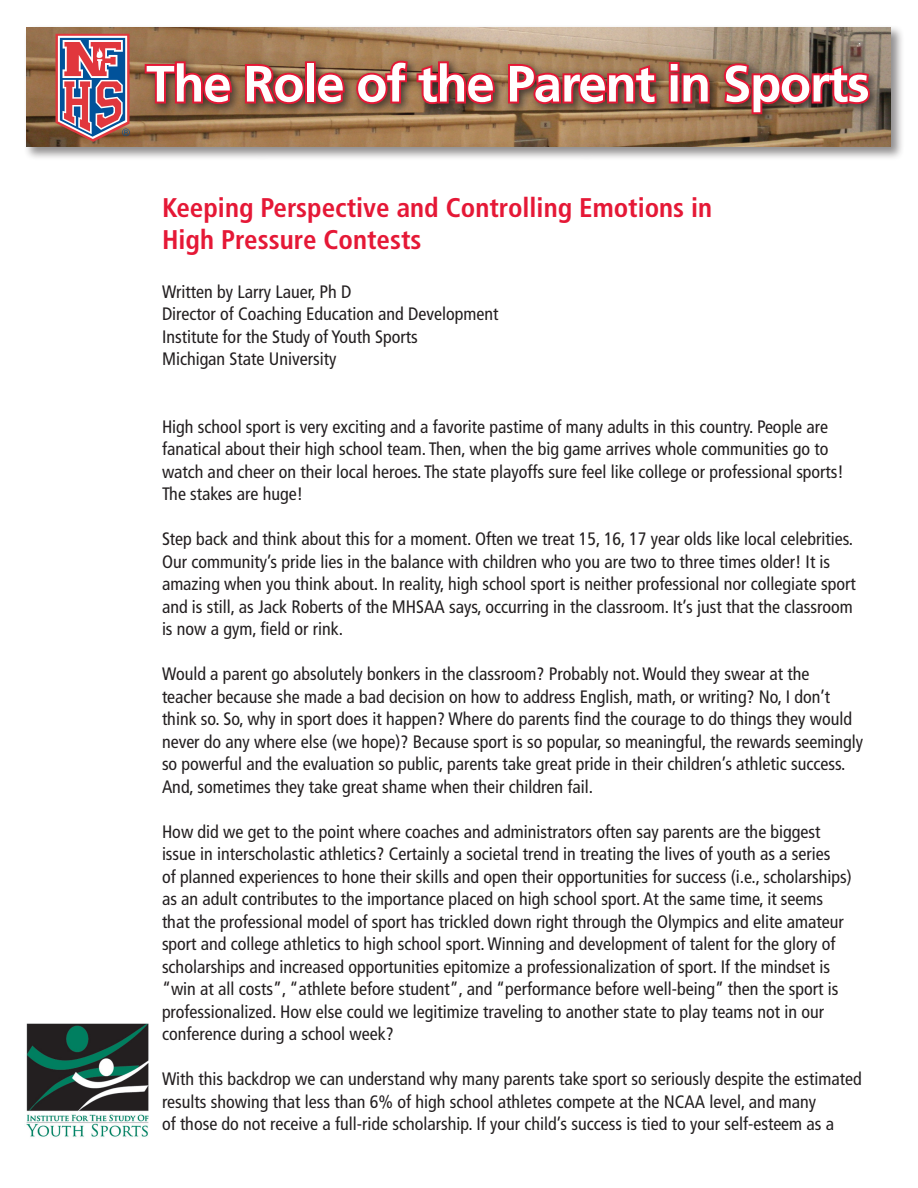
<style>
.page{position:relative;width:918px;height:1188px;background:#fff}
.page>*{position:absolute;margin:0;border:0;box-sizing:border-box;transform-origin:0 0}
.t1{font:700 51px "Frutiger";letter-spacing:-.025em;color:#fff}
.t2{font:700 condensed 27px/32.4px "Frutiger";color:#e51836}
.t3{font:condensed 18px/22.5px "Frutiger";color:#231f20}
</style>
<div class="page">
<div style="left:23px;top:24px;width:881px;height:137px;background:#231f20;opacity:.5"></div>
<img style="left:26px;top:27px;width:865px;height:120px">
<div style="left:140px;top:56px;width:741px;height:69px;background:#231f20;opacity:.75"></div>
<svg style="left:143px;top:59px;width:91px;height:47px;background:#a6423d"></svg>
<svg style="left:243px;top:62px;width:64px;height:45px;background:#a63c3b"></svg>
<div style="left:305px;top:61px;width:11px;height:43px;border:4px solid #e51836"></div>
<svg style="left:314px;top:71px;width:33px;height:35px"></svg>
<svg style="left:354px;top:59px;width:143px;height:47px;background:#a74540"></svg>
<svg style="left:506px;top:62px;width:153px;height:44px;background:#ad4240"></svg>
<svg style="left:667px;top:60px;width:45px;height:45px;background:#a53b3a"></svg>
<svg style="left:722px;top:61px;width:150px;height:55px;background:#984342"></svg>
<svg style="left:55px;top:34px;width:75px;height:108px;background:#a37183"></svg>
<img style="left:26px;top:1023px;width:123px;height:114px">
<h1 class="t1" style="left:146px;top:54px;width:725px">The Role of the Parent in Sports</h1>
<h2 class="t2" style="left:162px;top:191px;width:552px">Keeping Perspective and Controlling Emotions in<br>High Pressure Contests</h2>
<p class="t3" style="left:162px;top:281px;width:338px">Written by Larry Lauer, Ph D<br>Director of Coaching Education and Development Institute for the Study of Youth Sports<br>Michigan State University</p>
<p class="t3" style="left:162px;top:416px;width:683px">High school sport is very exciting and a favorite pastime of many adults in this country. People are fanatical about their high school team. Then, when the big game arrives whole communities go to watch and cheer on their local heroes. The state playoffs sure feel like college or professional sports!<br>The stakes are huge!</p>
<p class="t3" style="left:162px;top:528px;width:695px">Step back and think about this for a moment. Often we treat 15, 16, 17 year olds like local celebrities.<br>Our community’s pride lies in the balance with children who you are two to three times older! It is amazing when you think about. In reality, high school sport is neither professional nor collegiate sport and is still, as Jack Roberts of the MHSAA says, occurring in the classroom. It’s just that the classroom is now a gym, field or rink.</p>
<p class="t3" style="left:162px;top:663px;width:703px">Would a parent go absolutely bonkers in the classroom? Probably not. Would they swear at the teacher because she made a bad decision on how to address English, math, or writing? No, I don’t think so. So, why in sport does it happen? Where do parents find the courage to do things they would never do any where else (we hope)? Because sport is so popular, so meaningful, the rewards seemingly so powerful and the evaluation so public, parents take great pride in their children’s athletic success.<br>And, sometimes they take great shame when their children fail.</p>
<p class="t3" style="left:162px;top:821px;width:691px">How did we get to the point where coaches and administrators often say parents are the biggest issue in interscholastic athletics? Certainly a societal trend in treating the lives of youth as a series<br>of planned experiences to hone their skills and open their opportunities for success (i.e., scholarships) as an adult contributes to the importance placed on high school sport. At the same time, it seems that the professional model of sport has trickled down right through the Olympics and elite amateur sport and college athletics to high school sport. Winning and development of talent for the glory of scholarships and increased opportunities epitomize a professionalization of sport. If the mindset is “win at all costs”, “athlete before student”, and “performance before well-being” then the sport is professionalized. How else could we legitimize traveling to another state to play teams not in our conference during a school week?</p>
<p class="t3" style="left:162px;top:1068px;width:701px">With this backdrop we can understand why many parents take sport so seriously despite the estimated results showing that less than 6% of high school athletes compete at the NCAA level, and many<br>of those do not receive a full-ride scholarship. If your child’s success is tied to your self-esteem as a</p>
</div>
